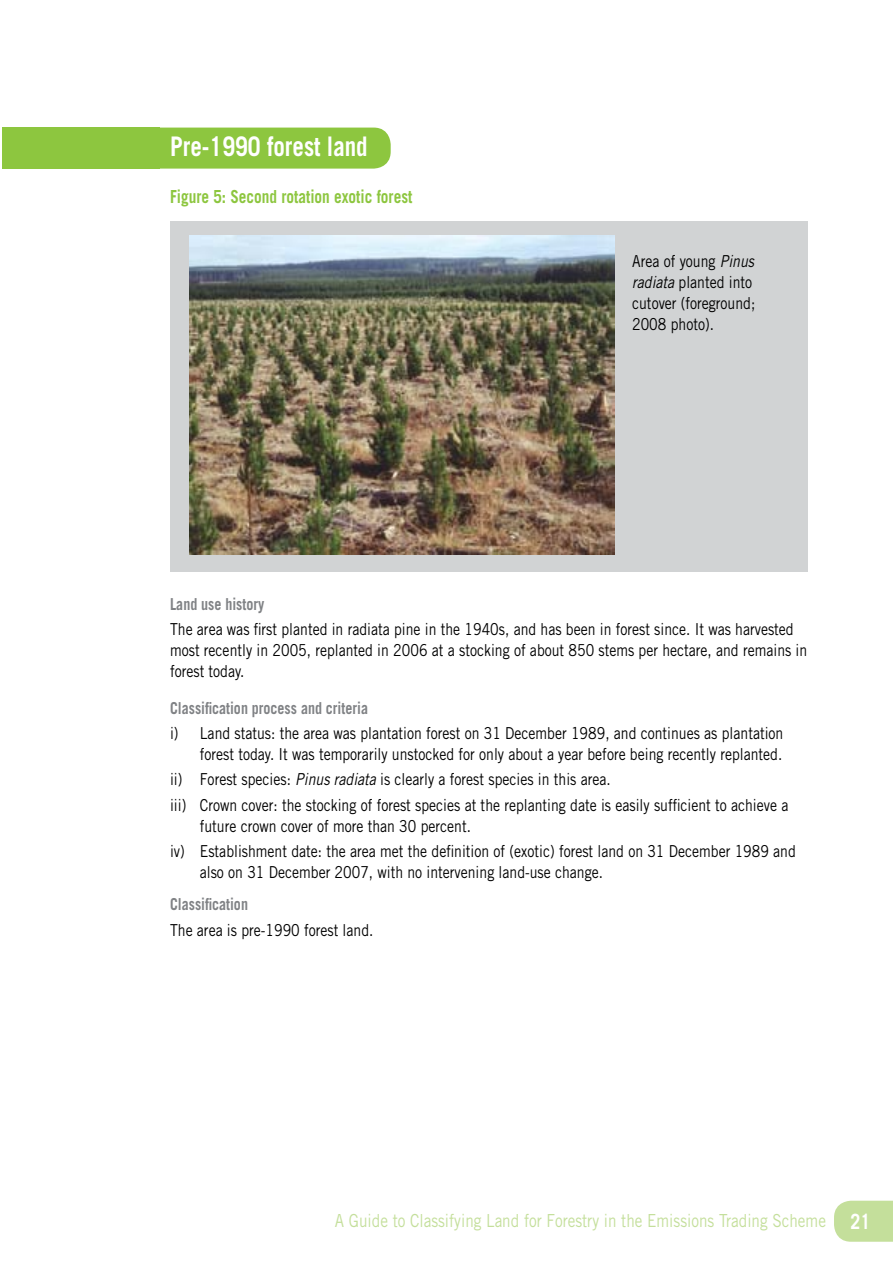
<style>
.page{position:relative;width:893px;height:1263px;background:#fff}
.page>*{position:absolute;margin:0;border:0;box-sizing:border-box;transform-origin:0 0}
.t1{font:700 27px "Trade Gothic LT Std";color:#fff;scale:.85 1}
.t2{font:18px "Trade Gothic LT Std";color:#c4df9b;scale:.85 1}
.t3{font:700 18px "Trade Gothic LT Std";color:#8dc63f;scale:.85 1}
.t4{font:16.5px/21px "Trade Gothic LT Std";color:#000;scale:.85 1}
.t5{font:700 16.5px "Trade Gothic LT Std";color:#808285;scale:.85 1}
.s1{font-style:italic}
.s2{font-weight:700;font-size:21px;color:#fff}
</style>
<div class="page">
<svg style="left:834px;top:1201px;width:59px;height:41px"></svg>
<div style="left:108px;top:128px;width:283px;height:41px;background:#8dc63f;border-radius:17px"></div>
<div style="left:3px;top:128px;width:157px;height:41px;background:#8dc63f"></div>
<div style="left:170px;top:221px;width:638px;height:351px;background:#d1d3d4"></div>
<img style="left:189px;top:236px;width:425px;height:319px">
<h1 class="t1" style="left:170px;top:130px;width:234px">Pre-1990 forest land</h1>
<p class="t3" style="left:170px;top:186px;width:287px">Figure 5: Second rotation exotic forest</p>
<p class="t4" style="left:632px;top:250px;width:146px">Area of young <span class="s1">Pinus radiata</span> planted into cutover (foreground;<br>2008 photo).</p>
<p class="t5" style="left:170px;top:594px;width:112px">Land use history</p>
<p class="t4" style="left:170px;top:618px;width:751px">The area was first planted in radiata pine in the 1940s, and has been in forest since. It was harvested most recently in 2005, replanted in 2006 at a stocking of about 850 stems per hectare, and remains in forest today.</p>
<p class="t5" style="left:170px;top:698px;width:234px">Classification process and criteria</p>
<p class="t4" style="left:170px;top:722px;width:723px;text-align:right">i) Land status: the area was plantation forest on 31 December 1989, and continues as plantation forest today. It was temporarily unstocked for only about a year before being recently replanted.</p>
<p class="t4" style="left:170px;top:767px;width:729px;line-height:25.2px">ii) Forest species: <span class="s1">Pinus radiata</span> is clearly a forest species in this area.<br>iii) Crown cover: the stocking of forest species at the replanting date is easily sufficient to achieve a</p>
<p class="t4" style="left:170px;top:813px;width:738px;line-height:25.2px;text-indent:30px">future crown cover of more than 30 percent.<br>iv) Establishment date: the area met the definition of (exotic) forest land on 31 December 1989 and</p>
<p class="t4" style="left:200px;top:861px;width:476px">also on 31 December 2007, with no intervening land-use change.</p>
<p class="t5" style="left:170px;top:894px;width:93px">Classification</p>
<p class="t4" style="left:170px;top:919px;width:241px">The area is pre-1990 forest land.</p>
<p class="t2" style="left:335px;top:1209px;width:632px">A Guide to Classifying Land for Forestry in the Emissions Trading Scheme <span class="s2">21</span></p>
</div>
